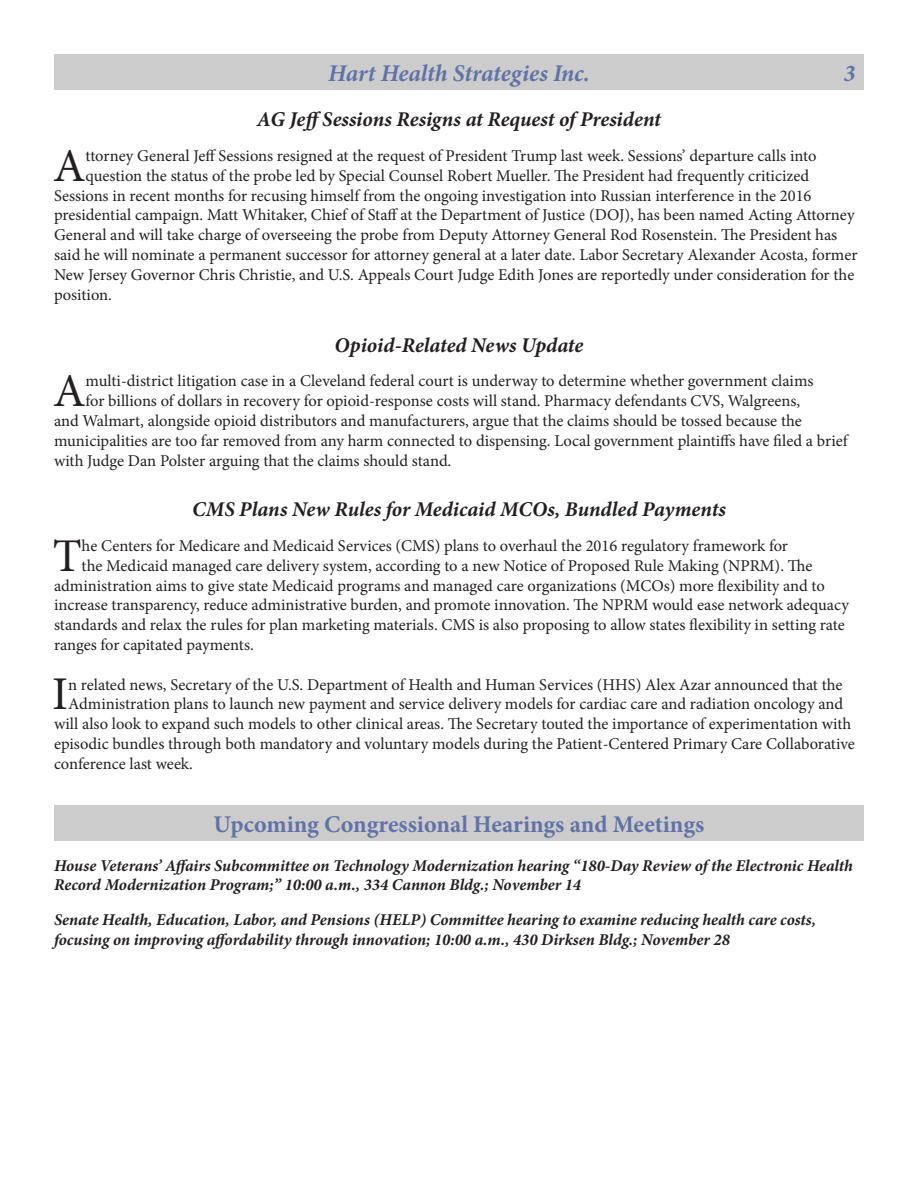
<style>
.page{position:relative;width:918px;height:1188px;background:#fff}
.page>*{position:absolute;margin:0;border:0;box-sizing:border-box;transform-origin:0 0}
.t1{font:46.95px "Minion Pro";color:#231f20}
.t2{font:700 24px "Minion Pro";color:#6172a6}
.t3{font:italic 700 24px "Minion Pro";letter-spacing:-.005em;color:#6172a6}
.t4{font:italic 700 21px "Minion Pro";color:#231f20}
.t5{font:16.5px "Minion Pro";color:#231f20}
.t6{font:italic 700 16.5px/19.8px "Minion Pro";letter-spacing:-.005em;color:#231f20}
</style>
<div class="page">
<div style="left:54px;top:806px;width:810px;height:36px;background:#ccc"></div>
<div style="left:54px;top:54px;width:810px;height:36px;background:#ccc"></div>
<p class="t3" style="left:328px;top:56px;width:263px">Hart Health Strategies Inc.</p>
<p class="t3" style="left:844px;top:56px;width:13px">3</p>
<p class="t4" style="left:257px;top:104px;width:406px">AG Jeff Sessions Resigns at Request of President</p>
<p class="t1" style="left:53px;top:134px;width:34px">A</p>
<p class="t5" style="left:86px;top:145px;width:733px">ttorney General Jeff Sessions resigned at the request of President Trump last week. Sessions’ departure calls into</p>
<p class="t5" style="left:86px;top:164px;width:725px">question the status of the probe led by Special Counsel Robert Mueller. The President had frequently criticized</p>
<p class="t5" style="left:54px;top:184px;width:759px">Sessions in recent months for recusing himself from the ongoing investigation into Russian interference in the 2016</p>
<p class="t5" style="left:54px;top:204px;width:802px">presidential campaign. Matt Whitaker, Chief of Staff at the Department of Justice (DOJ), has been named Acting Attorney</p>
<p class="t5" style="left:54px;top:224px;width:785px">General and will take charge of overseeing the probe from Deputy Attorney General Rod Rosenstein. The President has</p>
<p class="t5" style="left:54px;top:244px;width:805px">said he will nominate a permanent successor for attorney general at a later date. Labor Secretary Alexander Acosta, former</p>
<p class="t5" style="left:54px;top:263px;width:802px">New Jersey Governor Chris Christie, and U.S. Appeals Court Judge Edith Jones are reportedly under consideration for the</p>
<p class="t5" style="left:54px;top:283px;width:60px">position.</p>
<p class="t4" style="left:335px;top:330px;width:250px">Opioid-Related News Update</p>
<p class="t1" style="left:53px;top:360px;width:34px">A</p>
<p class="t5" style="left:86px;top:370px;width:729px">multi-district litigation case in a Cleveland federal court is underway to determine whether government claims</p>
<p class="t5" style="left:86px;top:390px;width:716px">for billions of dollars in recovery for opioid-response costs will stand. Pharmacy defendants CVS, Walgreens,</p>
<p class="t5" style="left:54px;top:410px;width:749px">and Walmart, alongside opioid distributors and manufacturers, argue that the claims should be tossed because the</p>
<p class="t5" style="left:54px;top:429px;width:795px">municipalities are too far removed from any harm connected to dispensing. Local government plaintiffs have filed a brief</p>
<p class="t5" style="left:54px;top:449px;width:399px">with Judge Dan Polster arguing that the claims should stand.</p>
<p class="t4" style="left:192px;top:495px;width:535px">CMS Plans New Rules for Medicaid MCOs, Bundled Payments</p>
<p class="t1" style="left:53px;top:524px;width:30px">T</p>
<p class="t5" style="left:82px;top:535px;width:708px">he Centers for Medicare and Medicaid Services (CMS) plans to overhaul the 2016 regulatory framework for</p>
<p class="t5" style="left:82px;top:555px;width:732px">the Medicaid managed care delivery system, according to a new Notice of Proposed Rule Making (NPRM). The</p>
<p class="t5" style="left:54px;top:574px;width:772px">administration aims to give state Medicaid programs and managed care organizations (MCOs) more flexibility and to</p>
<p class="t5" style="left:54px;top:594px;width:796px">increase transparency, reduce administrative burden, and promote innovation. The NPRM would ease network adequacy</p>
<p class="t5" style="left:54px;top:614px;width:792px">standards and relax the rules for plan marketing materials. CMS is also proposing to allow states flexibility in setting rate</p>
<p class="t5" style="left:54px;top:634px;width:201px">ranges for capitated payments.</p>
<p class="t1" style="left:52px;top:663px;width:18px">I</p>
<p class="t5" style="left:68px;top:673px;width:776px">n related news, Secretary of the U.S. Department of Health and Human Services (HHS) Alex Azar announced that the</p>
<p class="t5" style="left:68px;top:693px;width:776px">Administration plans to launch new payment and service delivery models for cardiac care and radiation oncology and</p>
<p class="t5" style="left:54px;top:713px;width:799px">will also look to expand such models to other clinical areas. The Secretary touted the importance of experimentation with</p>
<p class="t5" style="left:54px;top:733px;width:802px">episodic bundles through both mandatory and voluntary models during the Patient-Centered Primary Care Collaborative</p>
<p class="t5" style="left:54px;top:753px;width:140px">conference last week.</p>
<p class="t2" style="left:214px;top:808px;width:492px">Upcoming Congressional Hearings and Meetings</p>
<p class="t6" style="left:54px;top:855px;width:800px">House Veterans’ Affairs Subcommittee on Technology Modernization hearing “180-Day Review of the Electronic Health<br>Record Modernization Program;” 10:00 a.m., 334 Cannon Bldg.; November 14</p>
<p class="t6" style="left:54px;top:910px;width:764px">Senate Health, Education, Labor, and Pensions (HELP) Committee hearing to examine reducing health care costs, focusing on improving affordability through innovation; 10:00 a.m., 430 Dirksen Bldg.; November 28</p>
</div>
